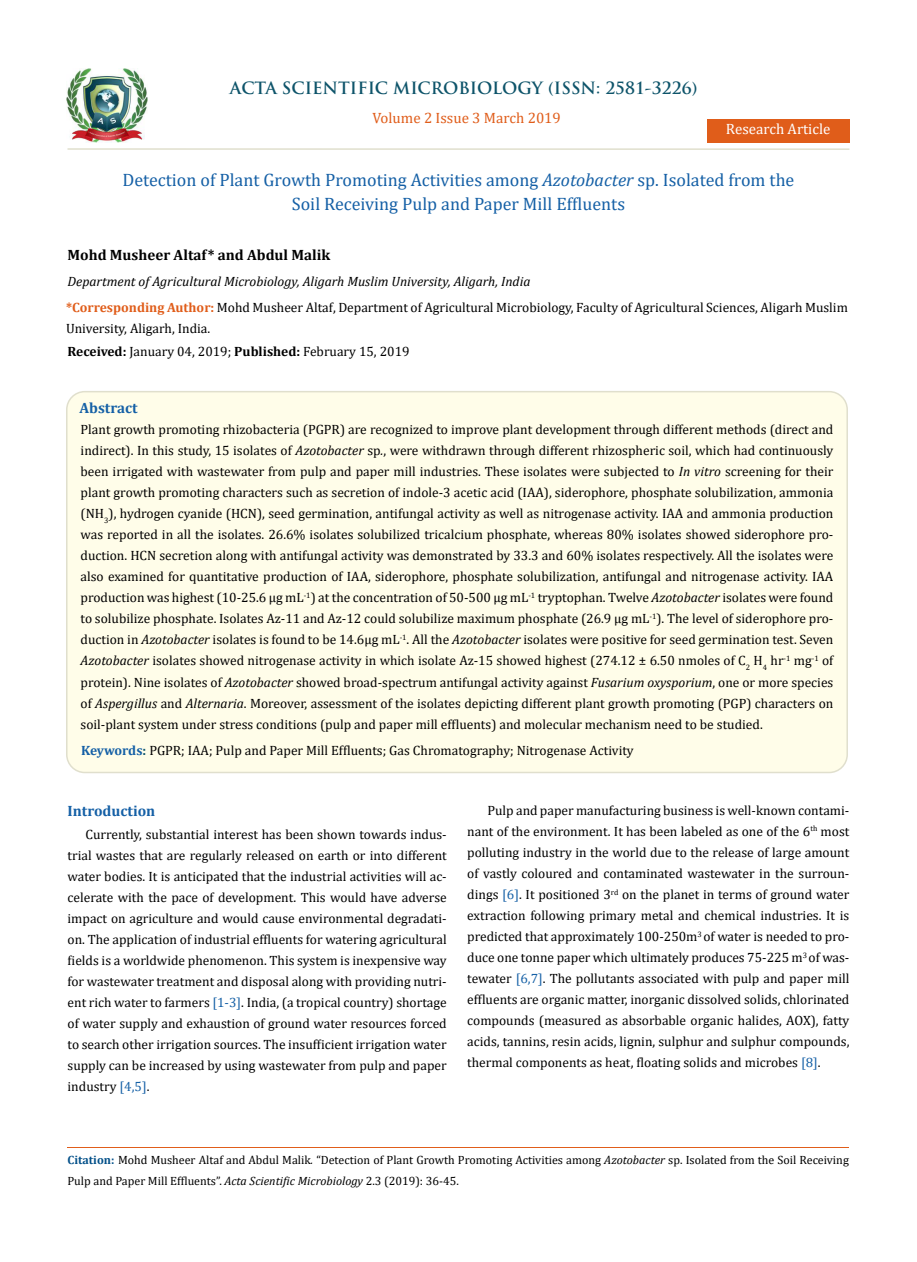
<style>
.page{position:relative;width:917px;height:1262px;background:#fff}
.page>*{position:absolute;margin:0;border:0;box-sizing:border-box;transform-origin:0 0}
.t1{font:18px/24px "Cambria";color:#1560a6;text-align:center}
.t2{font:700 16.5px "Trajan Pro";color:#0e546a}
.t3{font:700 15px "Cambria";color:#000}
.t4{font:15px "Cambria";color:#e05d1a}
.t5{font:700 15px "Cambria";color:#1560a6}
.t6{font:15px "Cambria";color:#fff}
.t7{font:13.5px/21px "Cambria";color:#000;text-align:justify}
.t8{font:12px/21px "Cambria";color:#000}
.s1{font-style:italic}
.s2{font-weight:700;color:#e05d1a}
.s3{font-weight:700}
.s4{font-weight:700;color:#1560a6}
.s5{font-weight:700;color:#0e546a}
.s6{color:#1560a6}
.s7{font-weight:700;color:#035089}
</style>
<div class="page">
<img style="left:67px;top:68px;width:80px;height:74px">
<div style="left:707px;top:119px;width:142px;height:23px;background:#e05d1a"></div>
<div style="left:67px;top:392px;width:780px;height:380px;background:#fffde9;border-radius:18px"></div>
<div style="left:66px;top:391px;width:782px;height:382px;border:2px solid #e0dfcd;border-radius:18px"></div>
<hr style="left:67px;top:148px;width:782px;height:2px;background:#e0dfcd">
<hr style="left:67px;top:1147px;width:782px;height:1px;background:#e05d1a">
<p class="t2" style="left:230px;top:77px;width:469px">ACTA SCIENTIFIC MICROBIOLOGY (ISSN: 2581-3226)</p>
<p class="t4" style="left:372px;top:109px;width:190px">Volume 2 Issue 3 March 2019</p>
<p class="t6" style="left:726px;top:120px;width:106px">Research Article</p>
<h1 class="t1" style="left:122px;top:168px;width:673px">Detection of Plant Growth Promoting Activities among <span class="s1">Azotobacter</span> sp. Isolated from the<br>Soil Receiving Pulp and Paper Mill Effluents</h1>
<p class="t3" style="left:67px;top:244px;width:264px">Mohd Musheer Altaf* and Abdul Malik</p>
<p class="t7" style="left:66px;top:268px;width:783px;line-height:26px"><span class="s1">Department of Agricultural Microbiology, Aligarh Muslim University, Aligarh, India<br></span><span class="s2">*Corresponding Author:</span> Mohd Musheer Altaf, Department of Agricultural Microbiology, Faculty of Agricultural Sciences, Aligarh Muslim</p>
<p class="t7" style="left:66px;top:317px;width:146px">University, Aligarh, India.</p>
<p class="t7" style="left:67px;top:341px;width:343px"><span class="s3">Received:</span> January 04, 2019; <span class="s3">Published:</span> February 15, 2019</p>
<p class="t5" style="left:80px;top:397px;width:60px">Abstract</p>
<p class="t7" style="left:81px;top:419px;width:754px">Plant growth promoting rhizobacteria (PGPR) are recognized to improve plant development through different methods (direct and indirect). In this study, 15 isolates of <span class="s1">Azotobacter</span> sp<span class="s1">.</span>, were withdrawn through different rhizospheric soil, which had continuously been irrigated with wastewater from pulp and paper mill industries. These isolates were subjected to <span class="s1">In vitro</span> screening for their plant growth promoting characters such as secretion of indole-3 acetic acid (IAA), siderophore, phosphate solubilization, ammonia (NH<sub>3</sub>), hydrogen cyanide (HCN), seed germination, antifungal activity as well as nitrogenase activity. IAA and ammonia production was reported in all the isolates. 26.6% isolates solubilized tricalcium phosphate, whereas 80% isolates showed siderophore pro&shy;duction. HCN secretion along with antifungal activity was demonstrated by 33.3 and 60% isolates respectively. All the isolates were also examined for quantitative production of IAA, siderophore, phosphate solubilization, antifungal and nitrogenase activity. IAA production was highest (10-25.6 µg mL<sup>-1</sup>) at the concentration of 50-500 µg mL<sup>-1</sup> tryptophan. Twelve <span class="s1">Azotobacter</span> isolates were found to solubilize phosphate. Isolates Az-11 and Az-12 could solubilize maximum phosphate (26.9 µg mL<sup>-1</sup>). The level of siderophore pro&shy;duction in <span class="s1">Azotobacter</span> isolates is found to be 14.6µg mL<sup>-1</sup>. All the <span class="s1">Azotobacter</span> isolates were positive for seed germination test. Seven <span class="s1">Azotobacter</span> isolates showed nitrogenase activity in which isolate Az-15 showed highest (274.12 ± 6.50 nmoles of C<sub>2</sub> H<sub>4</sub> hr<sup>-1</sup> mg<sup>-1</sup> of protein). Nine isolates of <span class="s1">Azotobacter</span> showed broad-spectrum antifungal activity against <span class="s1">Fusarium oxysporium</span>, one or more species of <span class="s1">Aspergillus</span> and <span class="s1">Alternaria</span>. Moreover, assessment of the isolates depicting different plant growth promoting (PGP) characters on soil-plant system under stress conditions (pulp and paper mill effluents) and molecular mechanism need to be studied.</p>
<p class="t7" style="left:81px;top:740px;width:554px"><span class="s4">Keywords</span><span class="s5">:</span> PGPR; IAA; Pulp and Paper Mill Effluents; Gas Chromatography; Nitrogenase Activity</p>
<p class="t5" style="left:68px;top:800px;width:89px">Introduction</p>
<p class="t7" style="left:467px;top:799px;width:384px;text-indent:20px">Pulp and paper manufacturing business is well-known contami&shy;nant of the environment. It has been labeled as one of the 6<sup>th</sup> most polluting industry in the world due to the release of large amount of vastly coloured and contaminated wastewater in the surroun&shy;dings <span class="s6">[6]</span>. It positioned 3<sup>rd</sup> on the planet in terms of ground water extraction following primary metal and chemical industries. It is predicted that approximately 100-250m<sup>3</sup> of water is needed to pro&shy;duce one tonne paper which ultimately produces 75-225 m<sup>3</sup> of was&shy;tewater <span class="s6">[6,7]</span>. The pollutants associated with pulp and paper mill effluents are organic matter, inorganic dissolved solids, chlorinated compounds (measured as absorbable organic halides, AOX), fatty acids, tannins, resin acids, lignin, sulphur and sulphur compounds, thermal components as heat, floating solids and microbes <span class="s6">[8]</span>.</p>
<p class="t7" style="left:68px;top:823px;width:381px;text-indent:18px">Currently, substantial interest has been shown towards indus&shy;trial wastes that are regularly released on earth or into different water bodies. It is anticipated that the industrial activities will ac&shy;celerate with the pace of development. This would have adverse impact on agriculture and would cause environmental degradati&shy;on. The application of industrial effluents for watering agricultural fields is a worldwide phenomenon. This system is inexpensive way for wastewater treatment and disposal along with providing nutri&shy;ent rich water to farmers <span class="s6">[1-3]</span>. India, (a tropical country) shortage of water supply and exhaustion of ground water resources forced to search other irrigation sources. The insufficient irrigation water supply can be increased by using wastewater from pulp and paper industry <span class="s6">[4,5]</span>.</p>
<p class="t8" style="left:67px;top:1149px;width:783px"><span class="s7">Citation:</span> Mohd Musheer Altaf and Abdul Malik<span class="s1">.</span> “Detection of Plant Growth Promoting Activities among <span class="s1">Azotobacter</span> sp. Isolated from the Soil Receiving<br>Pulp and Paper Mill Effluents”. <span class="s1">Acta Scientific Microbiology</span> 2.3 (2019): 36-45.</p>
</div>
